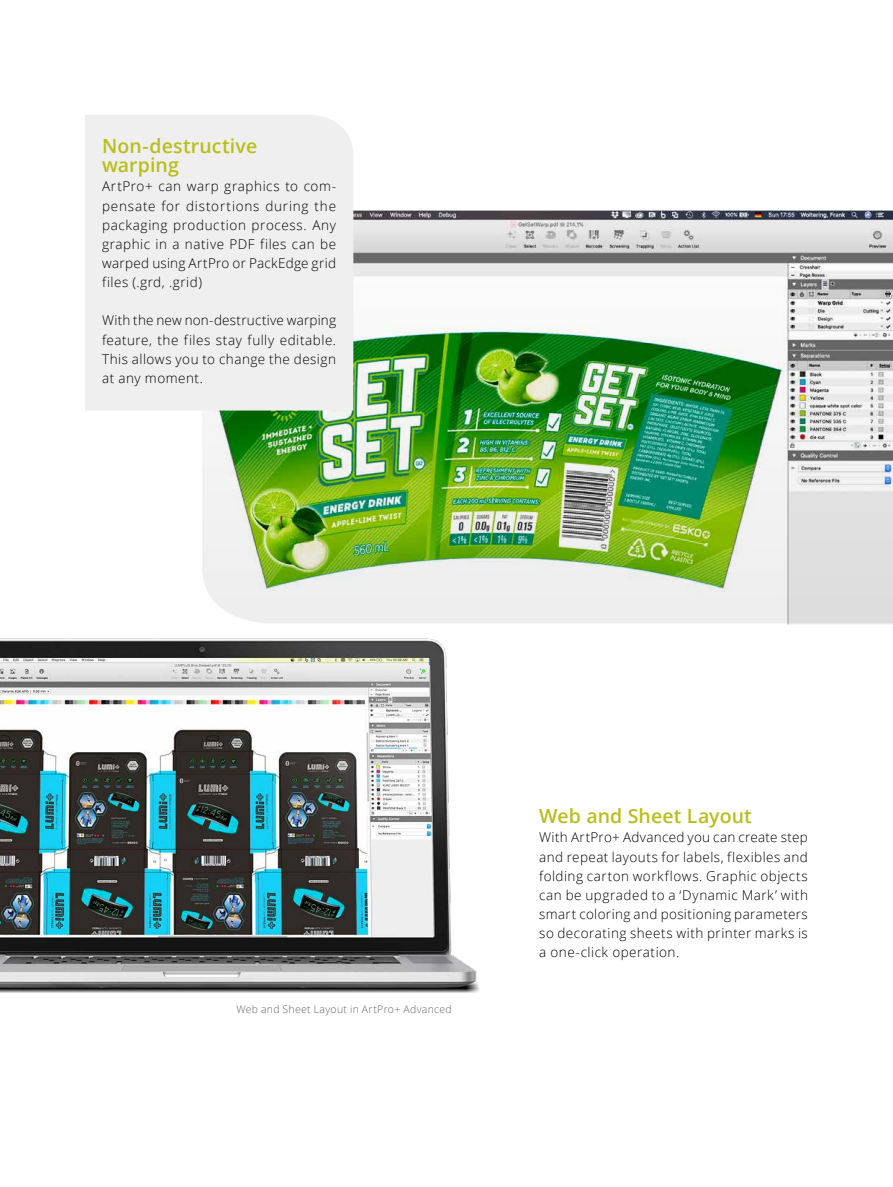
<style>
.page{position:relative;width:893px;height:1187px;background:#fff}
.page>*{position:absolute;margin:0;border:0;box-sizing:border-box;transform-origin:0 0}
.t1{font:600 19.5px/19.2px "Open Sans";letter-spacing:.005em;color:#babe1a}
.t2{font:300 13.5px/19.2px "Open Sans";letter-spacing:.035em;color:#000;text-align:justify}
.t3{font:300 10.5px "Open Sans";letter-spacing:.03em;color:#636466}
</style>
<div class="page">
<img style="left:0;top:638px;width:479px;height:355px">
<img style="left:202px;top:210px;width:691px;height:413px">
<div style="left:85px;top:115px;width:268px;height:295px;background:#efeff0"></div>
<h1 class="t1" style="left:102px;top:136px;width:157px">Non-destructive warping</h1>
<p class="t2" style="left:102px;top:176px;width:236px">ArtPro+ can warp graphics to com&shy;pensate for distortions during the packaging production process. Any graphic in a native PDF files can be warped using ArtPro or PackEdge grid files (.grd, .grid)</p>
<p class="t2" style="left:102px;top:310px;width:236px">With the new non-destructive warping feature, the files stay fully editable.<br>This allows you to change the design at any moment.</p>
<p class="t3" style="left:236px;top:1002px;width:217px">Web and Sheet Layout in ArtPro+ Advanced</p>
<h1 class="t1" style="left:539px;top:806px;width:214px">Web and Sheet Layout</h1>
<p class="t2" style="left:539px;top:827px;width:270px">With ArtPro+ Advanced you can create step and repeat layouts for labels, flexibles and folding carton workflows. Graphic objects can be upgraded to a ‘Dynamic Mark’ with smart coloring and positioning parameters so decorating sheets with printer marks is a one-click operation.</p>
</div>
